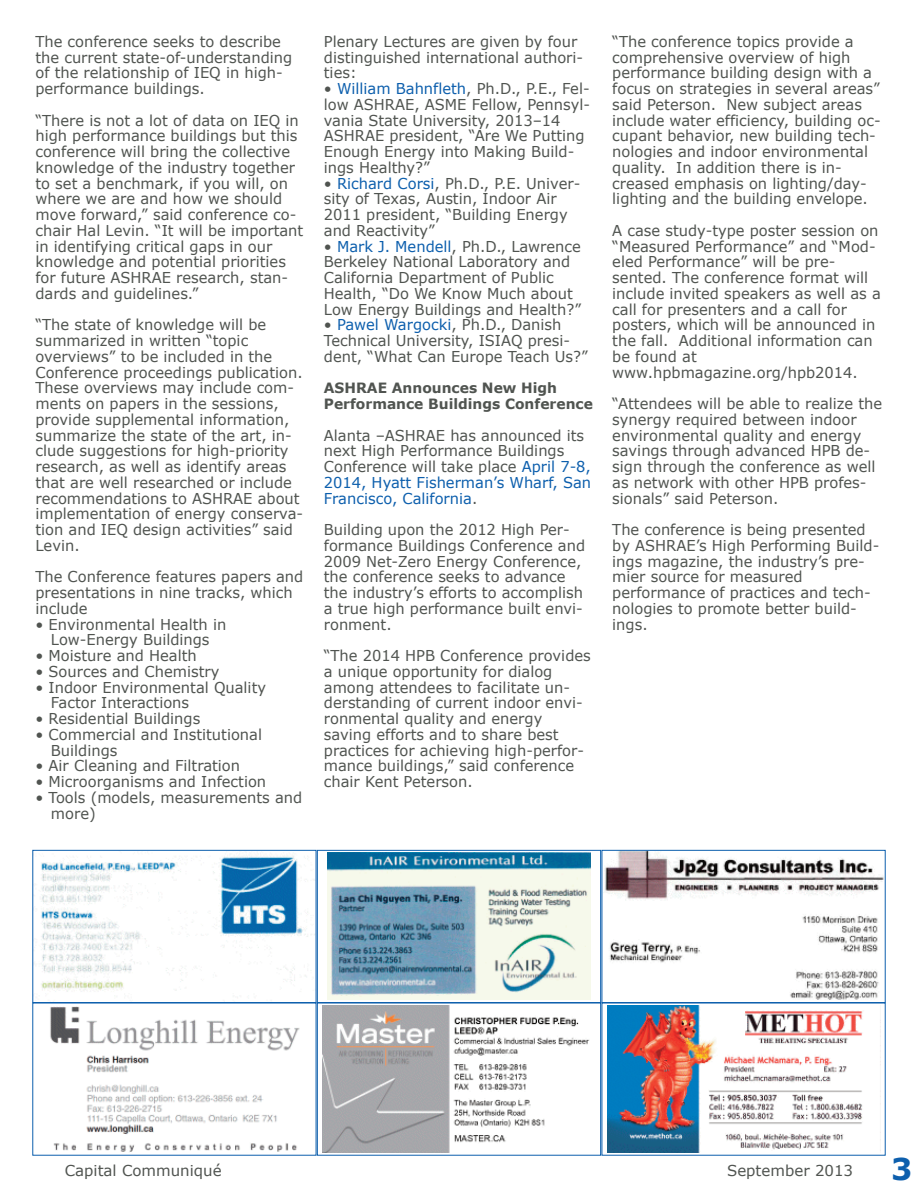
<style>
.page{position:relative;width:918px;height:1188px;background:#fff}
.page>*{position:absolute;margin:0;border:0;box-sizing:border-box;transform-origin:0 0}
.t1{font:700 30px "Verdana";color:#0d5fad}
.t2{font:15px/15.8px "Verdana";color:#505450}
.t3{font:700 14.1px/15.8px "Verdana";color:#505450}
.s1{color:#0d5fad}
</style>
<div class="page">
<img style="left:34px;top:852px;width:278px;height:144px">
<div style="left:32px;top:850px;width:284px;height:153px;border:1px solid #0d5fad"></div>
<img style="left:604px;top:852px;width:280px;height:148px">
<div style="left:602px;top:850px;width:284px;height:153px;border:1px solid #0d5fad"></div>
<img style="left:327px;top:853px;width:264px;height:147px">
<div style="left:317px;top:850px;width:284px;height:153px;border:1px solid #0d5fad"></div>
<img style="left:50px;top:1006px;width:250px;height:147px">
<img style="left:323px;top:1006px;width:267px;height:147px">
<div style="left:317px;top:1003px;width:284px;height:153px;border:1px solid #0d5fad"></div>
<img style="left:607px;top:1006px;width:256px;height:147px">
<p class="t2" style="left:35px;top:33px;width:258px">The conference seeks to describe the current state-of-understanding of the relationship of IEQ in high&shy;performance buildings.</p>
<p class="t2" style="left:35px;top:112px;width:269px">“There is not a lot of data on IEQ in high performance buildings but this conference will bring the collective knowledge of the industry together to set a benchmark, if you will, on where we are and how we should move forward,” said conference co&shy;chair Hal Levin. “It will be important in identifying critical gaps in our knowledge and potential priorities for future ASHRAE research, stan&shy;dards and guidelines.”</p>
<p class="t2" style="left:35px;top:317px;width:269px">“The state of knowledge will be summarized in written “topic overviews” to be included in the<br>Conference proceedings publication.<br>These overviews may include com&shy;ments on papers in the sessions, provide supplemental information, summarize the state of the art, in&shy;clude suggestions for high-priority research, as well as identify areas that are well researched or include recommendations to ASHRAE about implementation of energy conserva&shy;tion and IEQ design activities” said<br>Levin.</p>
<p class="t2" style="left:35px;top:569px;width:269px">The Conference features papers and presentations in nine tracks, which include</p>
<p class="t2" style="left:35px;top:616px;width:192px;text-align:center">• Environmental Health in<br>Low-Energy Buildings</p>
<p class="t2" style="left:35px;top:647px;width:163px">• Moisture and Health</p>
<p class="t2" style="left:35px;top:663px;width:186px">• Sources and Chemistry</p>
<p class="t2" style="left:51px;top:679px;width:217px;text-indent:-15px">• Indoor Environmental Quality<br>Factor Interactions</p>
<p class="t2" style="left:35px;top:710px;width:166px">• Residential Buildings</p>
<p class="t2" style="left:51px;top:726px;width:213px;text-indent:-15px">• Commercial and Institutional<br>Buildings</p>
<p class="t2" style="left:35px;top:758px;width:206px">• Air Cleaning and Filtration</p>
<p class="t2" style="left:35px;top:773px;width:232px">• Microorganisms and Infection</p>
<p class="t2" style="left:51px;top:789px;width:253px;text-indent:-15px">• Tools (models, measurements and more)</p>
<p class="t2" style="left:324px;top:33px;width:261px">Plenary Lectures are given by four distinguished international authori&shy;ties:</p>
<p class="t2" style="left:324px;top:80px;width:268px">• <span class="s1">William Bahnfleth</span>, Ph.D., P.E., Fel&shy;low ASHRAE, ASME Fellow, Pennsyl&shy;vania State University, 2013–14<br>ASHRAE president, “Are We Putting<br>Enough Energy into Making Build&shy;ings Healthy?”</p>
<p class="t2" style="left:324px;top:175px;width:258px">• <span class="s1">Richard Corsi</span>, Ph.D., P.E. Univer&shy;sity of Texas, Austin, Indoor Air<br>2011 president, “Building Energy and Reactivity”</p>
<p class="t2" style="left:324px;top:238px;width:259px">• <span class="s1">Mark J. Mendell</span>, Ph.D., Lawrence Berkeley National Laboratory and California Department of Public Health, “Do We Know Much about Low Energy Buildings and Health?”</p>
<p class="t2" style="left:324px;top:317px;width:266px">• <span class="s1">Pawel Wargocki</span>, Ph.D., Danish<br>Technical University, ISIAQ presi&shy;dent, “What Can Europe Teach Us?”</p>
<p class="t3" style="left:324px;top:380px;width:271px">ASHRAE Announces New High<br>Performance Buildings Conference</p>
<p class="t2" style="left:324px;top:427px;width:269px">Alanta –ASHRAE has announced its next High Performance Buildings<br>Conference will take place <span class="s1">April 7-8,<br>2014, Hyatt Fisherman’s Wharf, San<br>Francisco, California</span>.</p>
<p class="t2" style="left:324px;top:521px;width:263px">Building upon the 2012 High Per&shy;formance Buildings Conference and<br>2009 Net-Zero Energy Conference, the conference seeks to advance the industry’s efforts to accomplish a true high performance built envi&shy;ronment.</p>
<p class="t2" style="left:324px;top:647px;width:268px">“The 2014 HPB Conference provides a unique opportunity for dialog among attendees to facilitate un&shy;derstanding of current indoor envi&shy;ronmental quality and energy saving efforts and to share best practices for achieving high-perfor&shy;mance buildings,” said conference chair Kent Peterson.</p>
<p class="t2" style="left:612px;top:33px;width:270px">“The conference topics provide a comprehensive overview of high performance building design with a focus on strategies in several areas” said Peterson. New subject areas include water efficiency, building oc&shy;cupant behavior, new building tech&shy;nologies and indoor environmental quality. In addition there is in&shy;creased emphasis on lighting/day&shy;lighting and the building envelope.</p>
<p class="t2" style="left:612px;top:222px;width:270px">A case study-type poster session on “Measured Performance” and “Mod&shy;eled Performance” will be pre&shy;sented. The conference format will include invited speakers as well as a call for presenters and a call for posters, which will be announced in the fall. Additional information can be found at www.hpbmagazine.org/hpb2014.</p>
<p class="t2" style="left:612px;top:395px;width:271px">“Attendees will be able to realize the synergy required between indoor environmental quality and energy savings through advanced HPB de&shy;sign through the conference as well as network with other HPB profes&shy;sionals” said Peterson.</p>
<p class="t2" style="left:612px;top:521px;width:269px">The conference is being presented by ASHRAE’s High Performing Build&shy;ings magazine, the industry’s pre&shy;mier source for measured performance of practices and tech&shy;nologies to promote better build&shy;ings.</p>
<p class="t2" style="left:65px;top:1162px;width:158px">Capital Communiqué</p>
<p class="t2" style="left:727px;top:1162px;width:128px">September 2013</p>
<h1 class="t1" style="left:891px;top:1150px;width:23px">3</h1>
</div>
